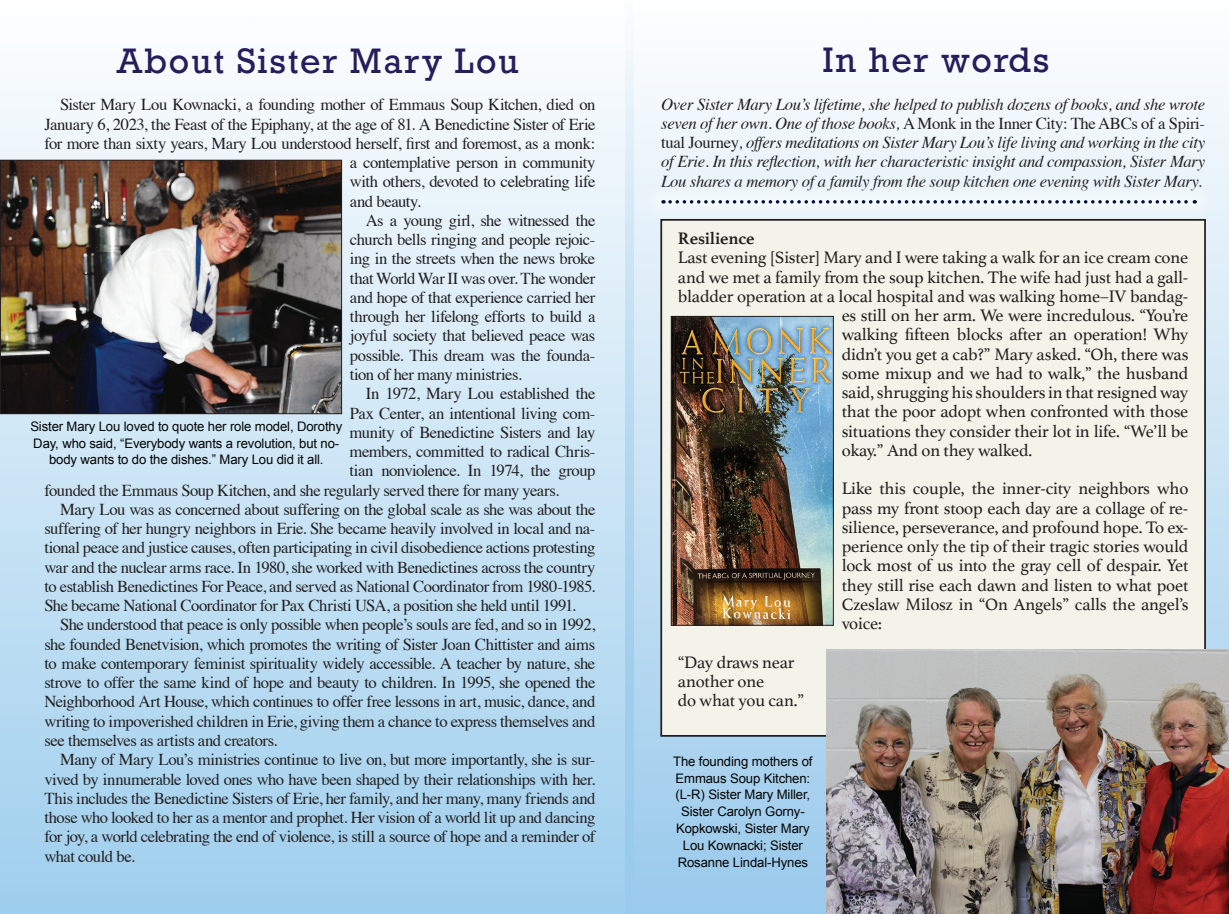
<style>
.page{position:relative;width:1229px;height:914px;background:#fff}
.page>*{position:absolute;margin:0;border:0;box-sizing:border-box;transform-origin:0 0}
.t1{font:33.25px "Rockwell";letter-spacing:.05em;color:#251e5c}
.t2{font:17.5px/19.2px "Athelas";letter-spacing:-.01em;color:#231f20;text-align:justify}
.t3{font:700 17.5px "Athelas";letter-spacing:-.01em;color:#231f20}
.t4{font:16.62px "Times";letter-spacing:-.03em;color:#231f20}
.t5{font:italic 16.62px/19.2px "Times";letter-spacing:-.02em;color:#231f20;text-align:justify}
.t6{font:13.12px/16.8px "Arial";letter-spacing:-.01em;color:#040503;text-align:center}
.s1{font-style:normal}
</style>
<div class="page">
<div style="left:0;top:0;width:634px;height:914px;background:linear-gradient(to bottom,#fefefe,#9fcfee)"></div>
<img style="left:2px;top:162px;width:338px;height:250px">
<div style="left:0;top:160px;width:342px;height:254px;border:1px solid #231f20"></div>
<svg style="left:624px;top:0;width:604px;height:913px"></svg>
<div style="left:661px;top:220px;width:544px;height:515px;background:#f3f3e9"></div>
<img style="left:673px;top:318px;width:158px;height:305px">
<div style="left:671px;top:316px;width:162px;height:309px;border:1px solid #231f20"></div>
<img style="left:827px;top:650px;width:401px;height:264px">
<div style="left:645px;top:184px;width:567px;height:36px;background:#eef5fb"></div>
<svg style="left:670px;top:200px;width:525px;height:3px"></svg>
<h1 class="t1" style="left:116px;top:40px;width:404px">About Sister Mary Lou</h1>
<p class="t4" style="left:60px;top:89px;width:537px">Sister Mary Lou Kownacki, a founding mother of Emmaus Soup Kitchen, died on</p>
<p class="t4" style="left:44px;top:108px;width:552px">January 6, 2023, the Feast of the Epiphany, at the age of 81. A Benedictine Sister of Erie</p>
<p class="t4" style="left:44px;top:128px;width:552px">for more than sixty years, Mary Lou understood herself, first and foremost, as a monk:</p>
<p class="t4" style="left:350px;top:147px;width:247px">a contemplative person in community</p>
<p class="t4" style="left:350px;top:166px;width:247px">with others, devoted to celebrating life</p>
<p class="t4" style="left:350px;top:185px;width:72px">and beauty.</p>
<p class="t4" style="left:366px;top:205px;width:231px">As a young girl, she witnessed the</p>
<p class="t4" style="left:350px;top:224px;width:247px">church bells ringing and people rejoic-</p>
<p class="t4" style="left:350px;top:243px;width:247px">ing in the streets when the news broke</p>
<p class="t4" style="left:350px;top:262px;width:247px">that World War II was over. The wonder</p>
<p class="t4" style="left:350px;top:282px;width:247px">and hope of that experience carried her</p>
<p class="t4" style="left:350px;top:301px;width:247px">through her lifelong efforts to build a</p>
<p class="t4" style="left:350px;top:320px;width:247px">joyful society that believed peace was</p>
<p class="t4" style="left:350px;top:339px;width:247px">possible. This dream was the founda-</p>
<p class="t4" style="left:350px;top:359px;width:173px">tion of her many ministries.</p>
<p class="t4" style="left:366px;top:378px;width:231px">In 1972, Mary Lou established the</p>
<p class="t4" style="left:350px;top:397px;width:247px">Pax Center, an intentional living com-</p>
<p class="t4" style="left:349px;top:416px;width:247px">munity of Benedictine Sisters and lay</p>
<p class="t4" style="left:349px;top:436px;width:247px">members, committed to radical Chris-</p>
<p class="t4" style="left:349px;top:455px;width:247px">tian nonviolence. In 1974, the group</p>
<p class="t4" style="left:44px;top:474px;width:516px">founded the Emmaus Soup Kitchen, and she regularly served there for many years.</p>
<p class="t4" style="left:60px;top:493px;width:537px">Mary Lou was as concerned about suffering on the global scale as she was about the</p>
<p class="t4" style="left:44px;top:513px;width:552px">suffering of her hungry neighbors in Erie. She became heavily involved in local and na-</p>
<p class="t4" style="left:44px;top:532px;width:552px">tional peace and justice causes, often participating in civil disobedience actions protesting</p>
<p class="t4" style="left:44px;top:551px;width:552px">war and the nuclear arms race. In 1980, she worked with Benedictines across the country</p>
<p class="t4" style="left:44px;top:570px;width:552px">to establish Benedictines For Peace, and served as National Coordinator from 1980-1985.</p>
<p class="t4" style="left:44px;top:590px;width:533px">She became National Coordinator for Pax Christi USA, a position she held until 1991.</p>
<p class="t4" style="left:60px;top:609px;width:537px">She understood that peace is only possible when people’s souls are fed, and so in 1992,</p>
<p class="t4" style="left:44px;top:628px;width:552px">she founded Benetvision, which promotes the writing of Sister Joan Chittister and aims</p>
<p class="t4" style="left:44px;top:647px;width:552px">to make contemporary feminist spirituality widely accessible. A teacher by nature, she</p>
<p class="t4" style="left:44px;top:667px;width:552px">strove to offer the same kind of hope and beauty to children. In 1995, she opened the</p>
<p class="t4" style="left:44px;top:686px;width:552px">Neighborhood Art House, which continues to offer free lessons in art, music, dance, and</p>
<p class="t4" style="left:44px;top:705px;width:552px">writing to impoverished children in Erie, giving them a chance to express themselves and</p>
<p class="t4" style="left:44px;top:724px;width:234px">see themselves as artists and creators.</p>
<p class="t4" style="left:60px;top:744px;width:537px">Many of Mary Lou’s ministries continue to live on, but more importantly, she is sur-</p>
<p class="t4" style="left:44px;top:763px;width:552px">vived by innumerable loved ones who have been shaped by their relationships with her.</p>
<p class="t4" style="left:44px;top:782px;width:552px">This includes the Benedictine Sisters of Erie, her family, and her many, many friends and</p>
<p class="t4" style="left:44px;top:801px;width:552px">those who looked to her as a mentor and prophet. Her vision of a world lit up and dancing</p>
<p class="t4" style="left:44px;top:821px;width:552px">for joy, a world celebrating the end of violence, is still a source of hope and a reminder of</p>
<p class="t4" style="left:44px;top:840px;width:92px">what could be.</p>
<p class="t6" style="left:30px;top:418px;width:313px">Sister Mary Lou loved to quote her role model, Dorothy<br>Day, who said, “Everybody wants a revolution, but no&shy;body wants to do the dishes.” Mary Lou did it all.</p>
<h1 class="t1" style="left:822px;top:40px;width:228px">In her words</h1>
<p class="t5" style="left:661px;top:93px;width:545px">Over Sister Mary Lou’s lifetime, she helped to publish dozens of books, and she wrote seven of her own. One of those books, <span class="s1">A Monk in the Inner City: The ABCs of a Spiri&shy;tual Journey</span>, offers meditations on Sister Mary Lou’s life living and working in the city of Erie. In this reflection, with her characteristic insight and compassion, Sister Mary Lou shares a memory of a family from the soup kitchen one evening with Sister Mary.</p>
<p class="t3" style="left:678px;top:224px;width:78px">Resilience</p>
<p class="t2" style="left:678px;top:247px;width:512px">Last evening [Sister] Mary and I were taking a walk for an ice cream cone</p>
<p class="t2" style="left:678px;top:266px;width:512px">and we met a family from the soup kitchen. The wife had just had a gall-</p>
<p class="t2" style="left:678px;top:286px;width:512px">bladder operation at a local hospital and was walking home–IV bandag-</p>
<p class="t2" style="left:841px;top:305px;width:348px">es still on her arm. We were incredulous. “You’re</p>
<p class="t2" style="left:841px;top:324px;width:348px">walking fifteen blocks after an operation! Why</p>
<p class="t2" style="left:841px;top:343px;width:348px">didn’t you get a cab?” Mary asked. “Oh, there was</p>
<p class="t2" style="left:841px;top:363px;width:348px">some mixup and we had to walk,” the husband</p>
<p class="t2" style="left:841px;top:382px;width:348px">said, shrugging his shoulders in that resigned way</p>
<p class="t2" style="left:841px;top:401px;width:348px">that the poor adopt when confronted with those</p>
<p class="t2" style="left:841px;top:420px;width:348px">situations they consider their lot in life. “We’ll be</p>
<p class="t2" style="left:841px;top:440px;width:192px">okay.” And on they walked.</p>
<p class="t2" style="left:841px;top:478px;width:348px">Like this couple, the inner-city neighbors who pass my front stoop each day are a collage of re&shy;silience, perseverance, and profound hope. To ex&shy;perience only the tip of their tragic stories would lock most of us into the gray cell of despair. Yet they still rise each dawn and listen to what poet Czeslaw Milosz in “On Angels” calls the angel’s voice:</p>
<p class="t2" style="left:678px;top:651px;width:128px;text-align:left">“Day draws near another one<br>do what you can.”</p>
<p class="t6" style="left:673px;top:753px;width:141px">The founding mothers of<br>Emmaus Soup Kitchen: (L-R) Sister Mary Miller,<br>Sister Carolyn Gorny-<br>Kopkowski, Sister Mary<br>Lou Kownacki; Sister<br>Rosanne Lindal-Hynes</p>
</div>
